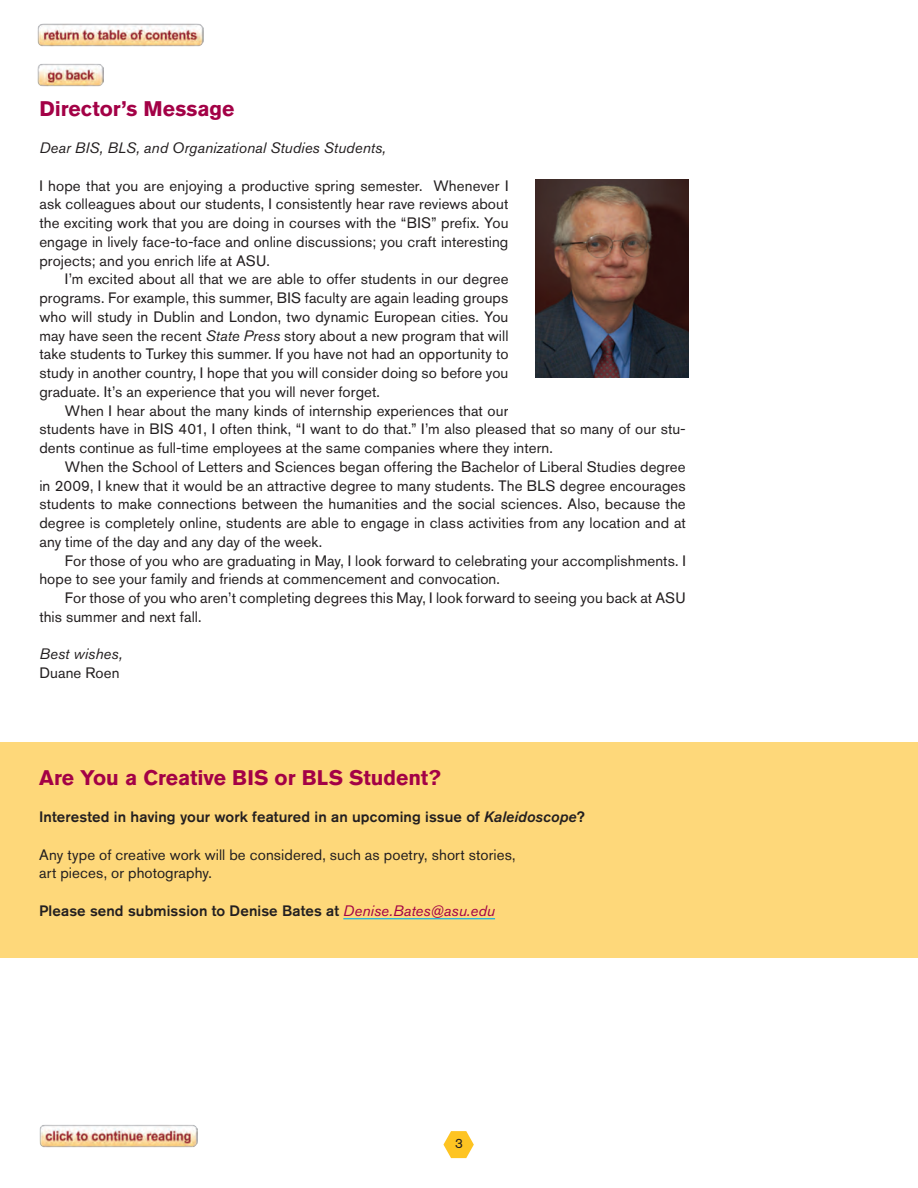
<style>
.page{position:relative;width:918px;height:1188px;background:#fff}
.page>*{position:absolute;margin:0;border:0;box-sizing:border-box;transform-origin:0 0}
.t1{font:700 21px "Akzidenz Grotesk Pro";letter-spacing:-.005em;color:#a30146}
.t2{font:15px/18.8px "Akzidenz Grotesk Pro";letter-spacing:.005em;color:#231f20}
.t3{font:500 15px "Akzidenz Grotesk Pro";letter-spacing:.005em;color:#231f20}
.t4{font:italic 15px "Akzidenz Grotesk Pro";letter-spacing:.005em;color:#231f20}
.t5{font:13.5px "Akzidenz Grotesk Pro";color:#231f20}
.s1{font-style:italic}
.s2{font-weight:400;font-style:italic;color:#a30146}
</style>
<div class="page">
<svg style="left:443px;top:1131px;width:31px;height:27px"></svg>
<div style="left:0;top:742px;width:918px;height:216px;background:#fed87a"></div>
<img style="left:38px;top:63px;width:65px;height:23px">
<img style="left:38px;top:24px;width:166px;height:23px">
<img style="left:39px;top:1124px;width:159px;height:23px">
<hr style="left:343px;top:918px;width:152px;height:1px;background:#00aeef">
<img style="left:535px;top:180px;width:153px;height:198px">
<h1 class="t1" style="left:39px;top:95px;width:197px">Director’s Message</h1>
<p class="t4" style="left:39px;top:138px;width:348px">Dear BIS, BLS, and Organizational Studies Students,</p>
<p class="t2" style="left:39px;top:176px;width:471px;text-align:justify">I hope that you are enjoying a productive spring semester. Whenever I ask colleagues about our students, I consistently hear rave reviews about the exciting work that you are doing in courses with the “BIS” prefix. You engage in lively face-to-face and online discussions; you craft interesting projects; and you enrich life at ASU.</p>
<p class="t2" style="left:39px;top:270px;width:471px;text-align:justify;text-indent:26px">I’m excited about all that we are able to offer students in our degree programs. For example, this summer, BIS faculty are again leading groups who will study in Dublin and London, two dynamic European cities. You may have seen the recent <span class="s1">State Press</span> story about a new program that will take students to Turkey this summer. If you have not had an opportunity to study in another country, I hope that you will consider doing so before you graduate. It’s an experience that you will never forget.</p>
<p class="t2" style="left:39px;top:401px;width:648px;text-indent:26px">When I hear about the many kinds of internship experiences that our<br>students have in BIS 401, I often think, “I want to do that.” I’m also pleased that so many of our stu&shy;dents continue as full-time employees at the same companies where they intern.</p>
<p class="t2" style="left:39px;top:457px;width:648px;text-align:justify;text-indent:26px">When the School of Letters and Sciences began offering the Bachelor of Liberal Studies degree in 2009, I knew that it would be an attractive degree to many students. The BLS degree encourages students to make connections between the humanities and the social sciences. Also, because the degree is completely online, students are able to engage in class activities from any location and at any time of the day and any day of the week.</p>
<p class="t2" style="left:39px;top:551px;width:648px;text-indent:26px">For those of you who are graduating in May, I look forward to celebrating your accomplishments. I hope to see your family and friends at commencement and convocation.</p>
<p class="t2" style="left:39px;top:588px;width:648px;text-indent:26px">For those of you who aren’t completing degrees this May, I look forward to seeing you back at ASU this summer and next fall.</p>
<p class="t4" style="left:39px;top:644px;width:85px">Best wishes,</p>
<p class="t2" style="left:39px;top:663px;width:82px">Duane Roen</p>
<h1 class="t1" style="left:39px;top:764px;width:403px">Are You a Creative BIS or BLS Student?</h1>
<p class="t3" style="left:39px;top:807px;width:547px">Interested in having your work featured in an upcoming issue of <span class="s1">Kaleidoscope</span>?</p>
<p class="t2" style="left:39px;top:845px;width:478px">Any type of creative work will be considered, such as poetry, short stories, art pieces, or photography.</p>
<p class="t3" style="left:39px;top:901px;width:457px">Please send submission to Denise Bates at <span class="s2">Denise.Bates@asu.edu</span></p>
<p class="t5" style="left:455px;top:1135px;width:9px">3</p>
</div>
